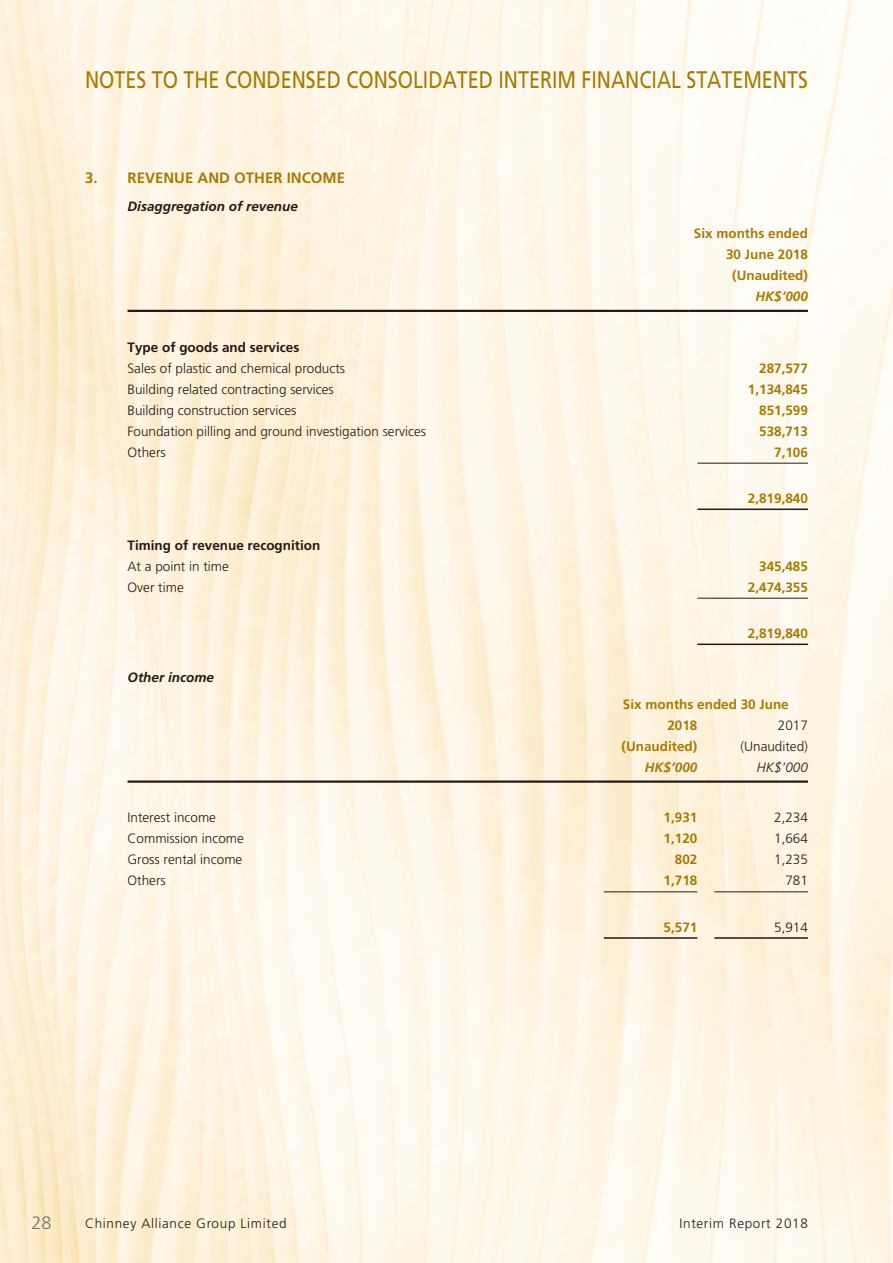
<style>
.page{position:relative;width:893px;height:1263px;background:#fff}
.page>*{position:absolute;margin:0;border:0;box-sizing:border-box;transform-origin:0 0}
.t1{font:24px "Frutiger LT Std";color:#a97900;scale:.82 1}
.t2{font:300 18px "Frutiger LT Std";color:#727272}
.t3{font:700 15px "Frutiger LT Std";color:#a97900}
.t4{font:300 13.5px "Frutiger LT Std";color:#231916}
.t5{font:700 13.5px/21px "Frutiger LT Std";color:#a97900;text-align:right}
.t6{font:700 13.5px "Frutiger LT Std";color:#231916}
.t7{font:300 13.5px "Frutiger LT Std";letter-spacing:.05em;color:#231916}
.t8{font:italic 700 13.5px "Frutiger LT Std";color:#231916}
.t9{font:italic 700 13.5px "Frutiger LT Std";color:#a97900}
.t10{font:italic 300 13.5px "Frutiger LT Std";color:#231916}
</style>
<div class="page">
<img style="left:0;top:0;width:893px;height:1263px">
<hr style="left:128px;top:310px;width:561px;height:2px;background:#231916">
<hr style="left:689px;top:310px;width:119px;height:2px;background:#231916">
<hr style="left:697px;top:463px;width:111px;height:1px;background:#231916">
<hr style="left:697px;top:508px;width:111px;height:2px;background:#231916">
<hr style="left:697px;top:598px;width:111px;height:1px;background:#231916">
<hr style="left:697px;top:643px;width:111px;height:2px;background:#231916">
<hr style="left:128px;top:780px;width:467px;height:3px;background:#231916">
<hr style="left:595px;top:780px;width:111px;height:3px;background:#231916">
<hr style="left:706px;top:780px;width:102px;height:3px;background:#231916">
<hr style="left:604px;top:891px;width:93px;height:1px;background:#231916">
<hr style="left:714px;top:891px;width:94px;height:1px;background:#231916">
<hr style="left:604px;top:937px;width:93px;height:2px;background:#231916">
<hr style="left:714px;top:937px;width:94px;height:2px;background:#231916">
<h1 class="t1" style="left:85px;top:66px;width:883px">NOTES TO THE CONDENSED CONSOLIDATED INTERIM FINANCIAL STATEMENTS</h1>
<p class="t3" style="left:85px;top:169px;width:262px">3. REVENUE AND OTHER INCOME</p>
<p class="t8" style="left:128px;top:198px;width:172px">Disaggregation of revenue</p>
<p class="t5" style="left:694px;top:223px;width:116px">Six months ended<br>30 June 2018 (Unaudited)</p>
<p class="t9" style="left:755px;top:289px;width:54px">HK$’000</p>
<p class="t6" style="left:128px;top:339px;width:173px">Type of goods and services</p>
<p class="t4" style="left:128px;top:360px;width:219px">Sales of plastic and chemical products</p>
<p class="t5" style="left:759px;top:358px;width:50px">287,577</p>
<p class="t4" style="left:128px;top:381px;width:208px">Building related contracting services</p>
<p class="t5" style="left:748px;top:379px;width:62px">1,134,845</p>
<p class="t4" style="left:128px;top:402px;width:170px">Building construction services</p>
<p class="t5" style="left:759px;top:400px;width:50px">851,599</p>
<p class="t4" style="left:128px;top:423px;width:300px">Foundation pilling and ground investigation services</p>
<p class="t5" style="left:759px;top:421px;width:50px">538,713</p>
<p class="t4" style="left:128px;top:444px;width:40px">Others</p>
<p class="t5" style="left:774px;top:442px;width:35px">7,106</p>
<p class="t5" style="left:748px;top:488px;width:62px">2,819,840</p>
<p class="t6" style="left:128px;top:537px;width:194px">Timing of revenue recognition</p>
<p class="t4" style="left:128px;top:558px;width:103px">At a point in time</p>
<p class="t5" style="left:759px;top:556px;width:50px">345,485</p>
<p class="t4" style="left:128px;top:579px;width:58px">Over time</p>
<p class="t5" style="left:748px;top:577px;width:62px">2,474,355</p>
<p class="t5" style="left:748px;top:623px;width:62px">2,819,840</p>
<p class="t8" style="left:128px;top:669px;width:88px">Other income</p>
<p class="t5" style="left:667px;top:694px;width:123px;text-align:left;text-indent:-44px">Six months ended 30 June<br>2018</p>
<p class="t4" style="left:778px;top:718px;width:32px">2017</p>
<p class="t5" style="left:622px;top:736px;width:77px">(Unaudited)</p>
<p class="t4" style="left:740px;top:739px;width:69px">(Unaudited)</p>
<p class="t9" style="left:645px;top:759px;width:54px">HK$’000</p>
<p class="t10" style="left:757px;top:759px;width:53px">HK$’000</p>
<p class="t4" style="left:128px;top:810px;width:90px">Interest income</p>
<p class="t5" style="left:664px;top:807px;width:35px">1,931</p>
<p class="t4" style="left:774px;top:810px;width:35px">2,234</p>
<p class="t4" style="left:128px;top:831px;width:118px">Commission income</p>
<p class="t5" style="left:664px;top:828px;width:35px">1,120</p>
<p class="t4" style="left:774px;top:831px;width:35px">1,664</p>
<p class="t4" style="left:128px;top:852px;width:116px">Gross rental income</p>
<p class="t5" style="left:675px;top:849px;width:24px">802</p>
<p class="t4" style="left:774px;top:852px;width:35px">1,235</p>
<p class="t4" style="left:128px;top:873px;width:40px">Others</p>
<p class="t5" style="left:664px;top:870px;width:35px">1,718</p>
<p class="t4" style="left:785px;top:873px;width:24px">781</p>
<p class="t5" style="left:664px;top:917px;width:35px">5,571</p>
<p class="t4" style="left:774px;top:920px;width:35px">5,914</p>
<h2 class="t2" style="left:32px;top:1212px;width:22px">28</h2>
<p class="t7" style="left:85px;top:1216px;width:203px">Chinney Alliance Group Limited</p>
<p class="t7" style="left:679px;top:1216px;width:130px">Interim Report 2018</p>
</div>
